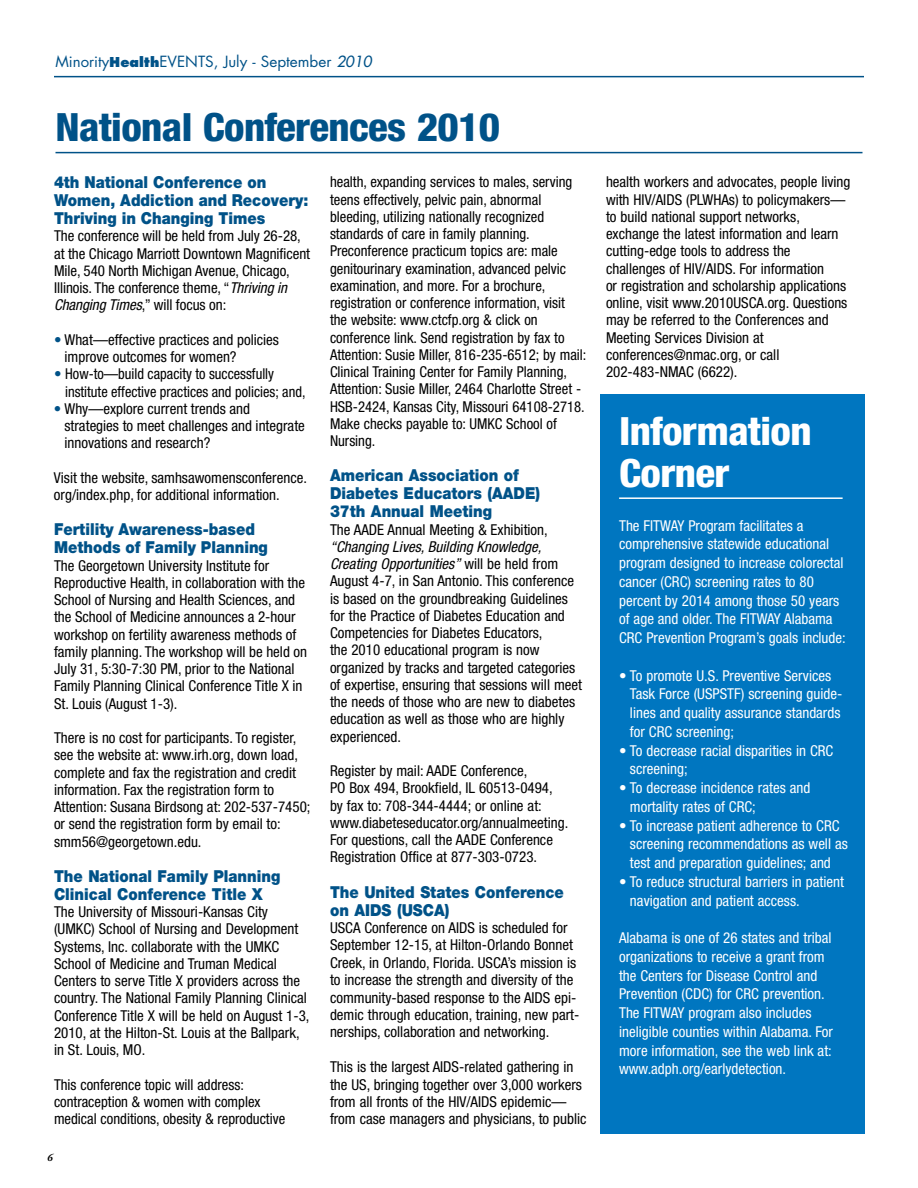
<style>
.page{position:relative;width:918px;height:1188px;background:#fff}
.page>*{position:absolute;margin:0;border:0;box-sizing:border-box;transform-origin:0 0}
.t1{font:800 condensed 39px "Helvetica Neue";letter-spacing:-.015em;color:#005288;scale:1.05 1}
.t2{font:800 condensed 39px/42px "Helvetica Neue";letter-spacing:-.015em;color:#fff;scale:1.05 1}
.t3{font:900 16.5px/18px "Helvetica Neue";color:#005288;scale:.9 1}
.t4{font:condensed 15px/17.2px "Helvetica Neue";color:#000}
.t5{font:condensed 15px/18.8px "Helvetica Neue";color:#fff}
.t6{font:condensed 15px/17.2px "Helvetica Neue";color:#000;scale:.96 1}
.t7{font:15px "Futura";color:#005288}
.t8{font:italic 700 10.5px "Adobe Garamond Pro";color:#000}
.s1{font-family:"Futura T";font-weight:800}
.s2{font-style:italic}
.s3{color:#005288}
</style>
<div class="page">
<hr style="left:54px;top:76px;width:810px;height:1px;background:#005288">
<hr style="left:56px;top:152px;width:807px;height:1px;background:#005288">
<div style="left:600px;top:395px;width:264px;height:739px;background:#0076c0"></div>
<hr style="left:619px;top:497px;width:224px;height:2px;background:#fff">
<p class="t7" style="left:56px;top:52px;width:318px">Minority<span class="s1">Health</span>EVENTS, July - September <span class="s2">2010</span></p>
<h1 class="t1" style="left:56px;top:103px;width:425px">National Conferences 2010</h1>
<p class="t3" style="left:54px;top:173px;width:284px">4th National Conference on<br>Women, Addiction and Recovery:<br>Thriving in Changing Times</p>
<p class="t4" style="left:54px;top:227px;width:258px">The conference will be held from July 26-28, at the Chicago Marriott Downtown Magnificent Mile, 540 North Michigan Avenue, Chicago, Illinois. The conference theme, “<span class="s2">Thriving in Changing Times</span>,” will focus on:</p>
<p class="t4" style="left:65px;top:331px;width:216px;text-indent:-11px"><span class="s3">•</span> What—effective practices and policies improve outcomes for women?</p>
<p class="t6" style="left:65px;top:365px;width:252px;text-indent:-11px"><span class="s3">•</span> How-to—build capacity to successfully institute effective practices and policies; and,</p>
<p class="t4" style="left:65px;top:400px;width:242px;text-indent:-11px"><span class="s3">•</span> Why—explore current trends and strategies to meet challenges and integrate innovations and research?</p>
<p class="t4" style="left:54px;top:469px;width:255px">Visit the website, samhsawomensconference. org/index.php, for additional information.</p>
<p class="t3" style="left:54px;top:520px;width:239px">Fertility Awareness-based<br>Methods of Family Planning</p>
<p class="t4" style="left:54px;top:557px;width:255px">The Georgetown University Institute for Reproductive Health, in collaboration with the School of Nursing and Health Sciences, and the School of Medicine announces a 2-hour workshop on fertility awareness methods of family planning. The workshop will be held on July 31, 5:30-7:30 PM, prior to the National Family Planning Clinical Conference Title X in St. Louis (August 1-3).</p>
<p class="t4" style="left:54px;top:729px;width:258px">There is no cost for participants. To register, see the website at: www.irh.org, down load, complete and fax the registration and credit information. Fax the registration form to Attention: Susana Birdsong at: 202-537-7450; or send the registration form by email to: smm56@georgetown.edu.</p>
<p class="t3" style="left:54px;top:867px;width:253px">The National Family Planning<br>Clinical Conference Title X</p>
<p class="t4" style="left:54px;top:903px;width:257px">The University of Missouri-Kansas City (UMKC) School of Nursing and Development Systems, Inc. collaborate with the UMKC School of Medicine and Truman Medical Centers to serve Title X providers across the country. The National Family Planning Clinical Conference Title X will be held on August 1-3, 2010, at the Hilton-St. Louis at the Ballpark, in St. Louis, MO.</p>
<p class="t4" style="left:54px;top:1076px;width:233px">This conference topic will address: contraception &amp; women with complex medical conditions, obesity &amp; reproductive</p>
<p class="t8" style="left:47px;top:1152px;width:7px">6</p>
<p class="t4" style="left:330px;top:173px;width:258px">health, expanding services to males, serving teens effectively, pelvic pain, abnormal bleeding, utilizing nationally recognized standards of care in family planning.<br>Preconference practicum topics are: male genitourinary examination, advanced pelvic examination, and more. For a brochure, registration or conference information, visit<br>the website: www.ctcfp.org &amp; click on conference link. Send registration by fax to Attention: Susie Miller, 816-235-6512; by mail:<br>Clinical Training Center for Family Planning, Attention: Susie Miller, 2464 Charlotte Street - HSB-2424, Kansas City, Missouri 64108-2718.<br>Make checks payable to: UMKC School of Nursing.</p>
<p class="t3" style="left:330px;top:466px;width:235px">American Association of<br>Diabetes Educators (AADE)<br>37th Annual Meeting</p>
<p class="t4" style="left:330px;top:521px;width:219px">The AADE Annual Meeting &amp; Exhibition,</p>
<p class="t4" style="left:330px;top:538px;width:254px"><span class="s2">“Changing Lives, Building Knowledge, Creating Opportunities”</span> will be held from August 4-7, in San Antonio. This conference is based on the groundbreaking Guidelines for the Practice of Diabetes Education and Competencies for Diabetes Educators,<br>the 2010 educational program is now organized by tracks and targeted categories of expertise, ensuring that sessions will meet the needs of those who are new to diabetes education as well as those who are highly experienced.</p>
<p class="t4" style="left:330px;top:762px;width:240px">Register by mail: AADE Conference,<br>PO Box 494, Brookfield, IL 60513-0494, by fax to: 708-344-4444; or online at: www.diabeteseducator.org/annualmeeting.<br>For questions, call the AADE Conference Registration Office at 877-303-0723.</p>
<p class="t3" style="left:330px;top:883px;width:261px">The United States Conference on AIDS (USCA)</p>
<p class="t4" style="left:330px;top:919px;width:251px">USCA Conference on AIDS is scheduled for September 12-15, at Hilton-Orlando Bonnet Creek, in Orlando, Florida. USCA’s mission is to increase the strength and diversity of the community-based response to the AIDS epi&shy;demic through education, training, new part&shy;nerships, collaboration and networking.</p>
<p class="t4" style="left:330px;top:1058px;width:258px">This is the largest AIDS-related gathering in the US, bringing together over 3,000 workers from all fronts of the HIV/AIDS epidemic— from case managers and physicians, to public</p>
<p class="t4" style="left:606px;top:173px;width:246px">health workers and advocates, people living with HIV/AIDS (PLWHAs) to policymakers— to build national support networks, exchange the latest information and learn cutting-edge tools to address the challenges of HIV/AIDS. For information<br>or registration and scholarship applications online, visit www.2010USCA.org. Questions may be referred to the Conferences and Meeting Services Division at conferences@nmac.org, or call 202-483-NMAC (6622).</p>
<h1 class="t2" style="left:619px;top:409px;width:185px">Information<br>Corner</h1>
<p class="t5" style="left:619px;top:516px;width:228px">The FITWAY Program facilitates a comprehensive statewide educational program designed to increase colorectal cancer (CRC) screening rates to 80 percent by 2014 among those 50 years of age and older. The FITWAY Alabama CRC Prevention Program’s goals include:</p>
<p class="t5" style="left:630px;top:666px;width:214px;text-indent:-11px">• To promote U.S. Preventive Services Task Force (USPSTF) screening guide&shy;lines and quality assurance standards for CRC screening;</p>
<p class="t5" style="left:630px;top:741px;width:205px;text-indent:-11px">• To decrease racial disparities in CRC screening;</p>
<p class="t5" style="left:630px;top:778px;width:182px;text-indent:-11px">• To decrease incidence rates and mortality rates of CRC;</p>
<p class="t5" style="left:630px;top:816px;width:219px;text-indent:-11px">• To increase patient adherence to CRC screening recommendations as well as test and preparation guidelines; and</p>
<p class="t5" style="left:630px;top:872px;width:216px;text-indent:-11px">• To reduce structural barriers in patient navigation and patient access.</p>
<p class="t5" style="left:619px;top:928px;width:215px">Alabama is one of 26 states and tribal organizations to receive a grant from the Centers for Disease Control and Prevention (CDC) for CRC prevention.<br>The FITWAY program also includes ineligible counties within Alabama. For more information, see the web link at: www.adph.org/earlydetection.</p>
</div>
